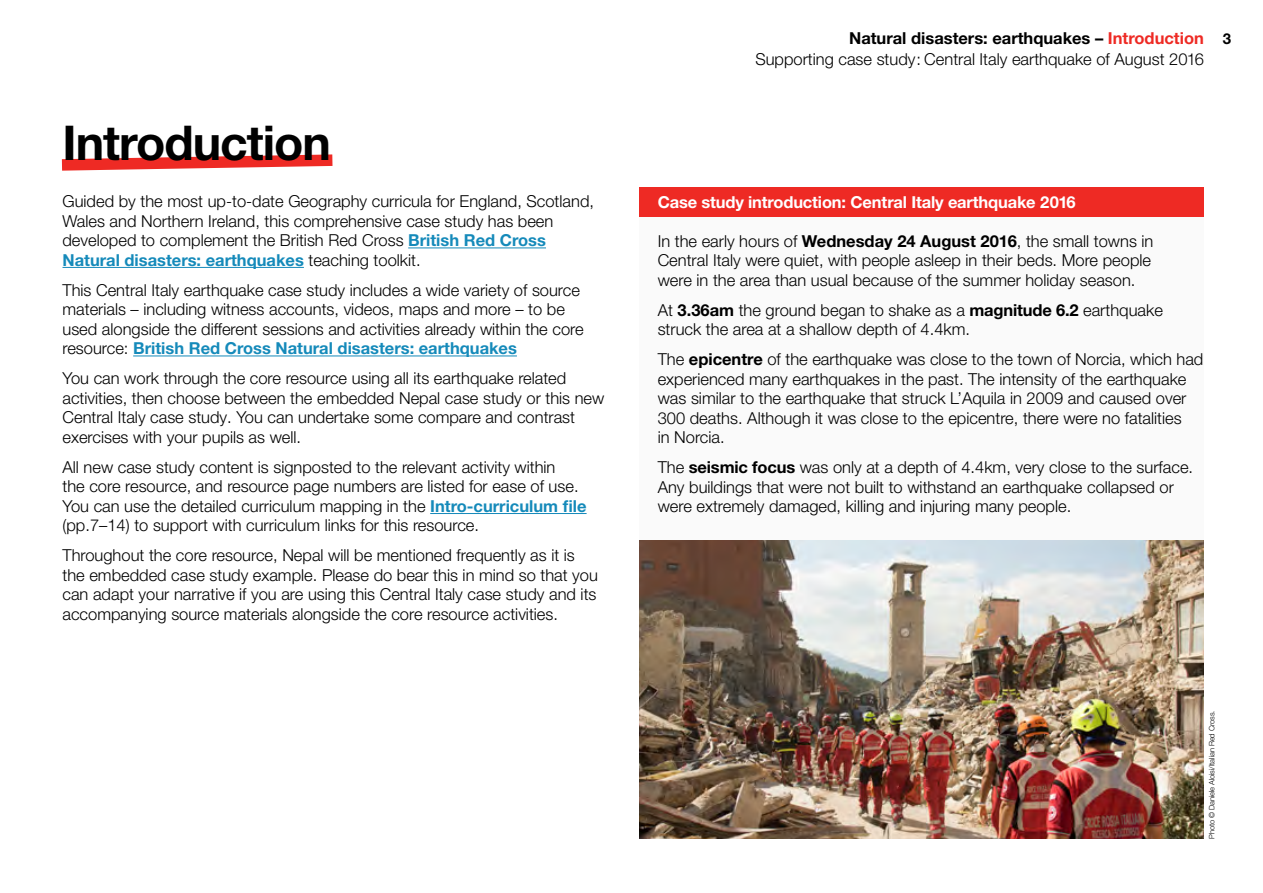
<style>
.page{position:relative;width:1263px;height:893px;background:#fff}
.page>*{position:absolute;margin:0;border:0;box-sizing:border-box;transform-origin:0 0}
.t1{font:700 48px "Helvetica Neue LT Pro";letter-spacing:-.02em;color:#000}
.t2{font:300 16.5px/19.5px "Helvetica Neue LT Pro";color:#000}
.t3{font:700 16.5px "Helvetica Neue LT Pro";letter-spacing:-.01em;color:#fff}
.t4{font:300 7.5px "Helvetica Neue LT Pro";letter-spacing:-.01em;color:#000}
.s1{font-weight:700;color:#158aba}
.s2{font-weight:700}
.s3{font-weight:700;color:#ee2a24}
.s4{font-weight:700;font-size:15px}
</style>
<div class="page">
<svg style="left:62px;top:154px;width:270px;height:17px"></svg>
<div style="left:639px;top:187px;width:565px;height:354px;background:#fafafa"></div>
<img style="left:639px;top:541px;width:565px;height:298px">
<hr style="left:408px;top:247px;width:138px;height:1px;background:#158aba">
<hr style="left:63px;top:267px;width:241px;height:1px;background:#158aba">
<hr style="left:133px;top:356px;width:384px;height:1px;background:#158aba">
<hr style="left:430px;top:513px;width:157px;height:1px;background:#158aba">
<div style="left:639px;top:187px;width:565px;height:30px;background:#ee2a24"></div>
<h1 class="t1" style="left:63px;top:112px;width:270px">Introduction</h1>
<p class="t2" style="left:63px;top:191px;width:533px">Guided by the most up-to-date Geography curricula for England, Scotland, Wales and Northern Ireland, this comprehensive case study has been developed to complement the British Red Cross <span class="s1">British Red Cross Natural disasters: earthquakes</span> teaching toolkit.</p>
<p class="t2" style="left:63px;top:280px;width:523px">This Central Italy earthquake case study includes a wide variety of source materials – including witness accounts, videos, maps and more – to be used alongside the different sessions and activities already within the core resource: <span class="s1">British Red Cross Natural disasters: earthquakes</span></p>
<p class="t2" style="left:63px;top:368px;width:543px">You can work through the core resource using all its earthquake related activities, then choose between the embedded Nepal case study or this new Central Italy case study. You can undertake some compare and contrast exercises with your pupils as well.</p>
<p class="t2" style="left:63px;top:457px;width:526px">All new case study content is signposted to the relevant activity within<br>the core resource, and resource page numbers are listed for ease of use.<br>You can use the detailed curriculum mapping in the <span class="s1">Intro-curriculum file </span>(pp.7–14) to support with curriculum links for this resource.</p>
<p class="t2" style="left:63px;top:545px;width:537px">Throughout the core resource, Nepal will be mentioned frequently as it is the embedded case study example. Please do bear this in mind so that you can adapt your narrative if you are using this Central Italy case study and its accompanying source materials alongside the core resource activities.</p>
<p class="t2" style="left:755px;top:27px;width:477px;line-height:21px;text-indent:94px"><span class="s2">Natural disasters: earthquakes –</span> <span class="s3">Introduction</span> <span class="s4">3<br></span>Supporting case study: Central Italy earthquake of August 2016</p>
<p class="t3" style="left:658px;top:191px;width:419px">Case study introduction: Central Italy earthquake 2016</p>
<p class="t2" style="left:658px;top:231px;width:497px">In the early hours of <span class="s2">Wednesday 24 August 2016</span>, the small towns in<br>Central Italy were quiet, with people asleep in their beds. More people were in the area than usual because of the summer holiday season.</p>
<p class="t2" style="left:658px;top:300px;width:507px">At <span class="s2">3.36am</span> the ground began to shake as a <span class="s2">magnitude 6.2</span> earthquake struck the area at a shallow depth of 4.4km.</p>
<p class="t2" style="left:658px;top:349px;width:547px">The <span class="s2">epicentre</span> of the earthquake was close to the town of Norcia, which had experienced many earthquakes in the past. The intensity of the earthquake was similar to the earthquake that struck L’Aquila in 2009 and caused over 300 deaths. Although it was close to the epicentre, there were no fatalities<br>in Norcia.</p>
<p class="t2" style="left:658px;top:457px;width:537px">The <span class="s2">seismic focus</span> was only at a depth of 4.4km, very close to the surface.<br>Any buildings that were not built to withstand an earthquake collapsed or were extremely damaged, killing and injuring many people.</p>
<p class="t4" style="left:1207px;top:839px;width:130px;rotate:-90deg">Photo © Daniele Aloisi/Italian Red Cross.</p>
</div>
